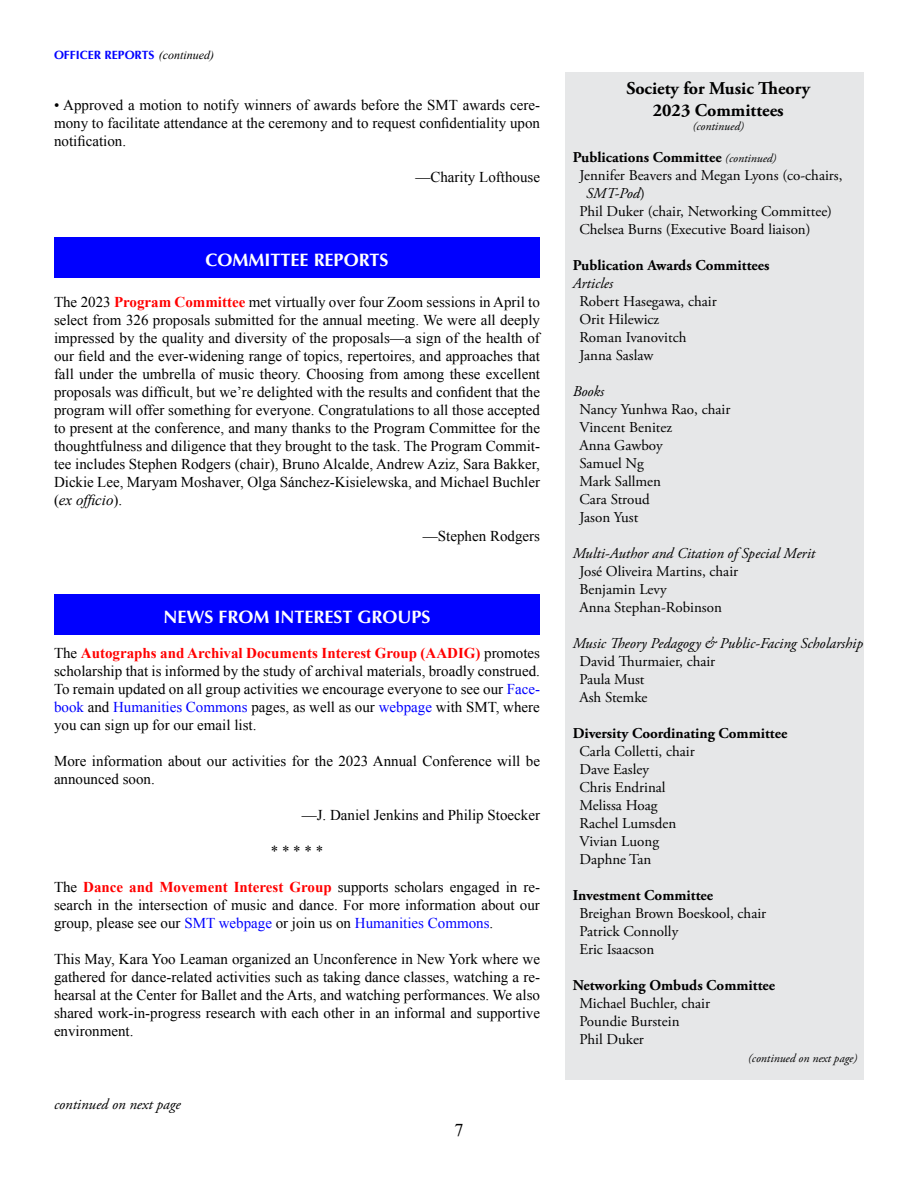
<style>
.page{position:relative;width:918px;height:1188px;background:#fff}
.page>*{position:absolute;margin:0;border:0;box-sizing:border-box;transform-origin:0 0}
.t1{font:700 18px "Optima";color:#fff}
.t2{font:700 18px/21.6px "Adobe Garamond Pro";color:#000;text-align:center}
.t3{font:18px "Times New Roman";color:#000}
.t4{font:15px/18px "Times New Roman";color:#000;text-align:justify}
.t5{font:15px/18px "Adobe Garamond Pro";color:#000}
.t6{font:700 15px "Adobe Garamond Pro";color:#000}
.t7{font:italic 15px "Adobe Garamond Pro";color:#000}
.t8{font:italic 12px "Adobe Garamond Pro";color:#000}
.t9{font:700 12px "Optima";color:#00f}
.s1{font-family:"Times New Roman";font-weight:400;font-style:italic;color:#000}
.s2{font-weight:700;color:#f00}
.s3{font-style:italic}
.s4{color:#00f}
.s5{font-weight:400;font-style:italic;font-size:12px}
.s6{font-style:normal}
</style>
<div class="page">
<div style="left:566px;top:72px;width:298px;height:1008px;background:#e6e7e8"></div>
<div style="left:54px;top:237px;width:486px;height:41px;background:#00f"></div>
<div style="left:54px;top:594px;width:486px;height:40px;background:#00f"></div>
<p class="t9" style="left:54px;top:48px;width:162px">OFFICER REPORTS <span class="s1">(continued)</span></p>
<p class="t4" style="left:54px;top:96px;width:488px">• Approved a motion to notify winners of awards before the SMT awards cere&shy;mony to facilitate attendance at the ceremony and to request confidentiality upon notification.</p>
<p class="t4" style="left:415px;top:168px;width:126px">—Charity Lofthouse</p>
<p class="t1" style="left:206px;top:249px;width:184px">COMMITTEE REPORTS</p>
<p class="t4" style="left:54px;top:293px;width:488px">The 2023 <span class="s2">Program Committee</span> met virtually over four Zoom sessions in April to select from 326 proposals submitted for the annual meeting. We were all deeply impressed by the quality and diversity of the proposals—a sign of the health of our field and the ever-widening range of topics, repertoires, and approaches that fall under the umbrella of music theory. Choosing from among these excellent proposals was difficult, but we’re delighted with the results and confident that the program will offer something for everyone. Congratulations to all those accepted to present at the conference, and many thanks to the Program Committee for the thoughtfulness and diligence that they brought to the task. The Program Commit&shy;tee includes Stephen Rodgers (chair), Bruno Alcalde, Andrew Aziz, Sara Bakker, Dickie Lee, Maryam Moshaver, Olga Sánchez-Kisielewska, and Michael Buchler (<span class="s3">ex officio</span>).</p>
<p class="t4" style="left:423px;top:527px;width:119px">—Stephen Rodgers</p>
<p class="t1" style="left:163px;top:606px;width:269px">NEWS FROM INTEREST GROUPS</p>
<p class="t4" style="left:54px;top:644px;width:488px">The <span class="s2">Autographs and Archival Documents Interest Group (AADIG)</span> promotes scholarship that is informed by the study of archival materials, broadly construed.<br>To remain updated on all group activities we encourage everyone to see our <span class="s4">Face&shy;book</span> and <span class="s4">Humanities Commons</span> pages, as well as our <span class="s4">webpage</span> with SMT, where you can sign up for our email list.</p>
<p class="t4" style="left:54px;top:752px;width:487px">More information about our activities for the 2023 Annual Conference will be announced soon.</p>
<p class="t4" style="left:302px;top:806px;width:240px">—J. Daniel Jenkins and Philip Stoecker</p>
<p class="t4" style="left:271px;top:842px;width:54px">* * * * *</p>
<p class="t4" style="left:54px;top:878px;width:488px">The <span class="s2">Dance and Movement Interest Group</span> supports scholars engaged in re&shy;search in the intersection of music and dance. For more information about our group, please see our <span class="s4">SMT webpage</span> or join us on <span class="s4">Humanities Commons</span>.</p>
<p class="t4" style="left:54px;top:950px;width:488px">This May, Kara Yoo Leaman organized an Unconference in New York where we gathered for dance-related activities such as taking dance classes, watching a re&shy;hearsal at the Center for Ballet and the Arts, and watching performances. We also shared work-in-progress research with each other in an informal and supportive environment.</p>
<p class="t7" style="left:54px;top:1095px;width:128px">continued on next page</p>
<p class="t3" style="left:454px;top:1118px;width:10px">7</p>
<p class="t2" style="left:626px;top:78px;width:185px">Society for Music Theory<br>2023 Committees</p>
<p class="t8" style="left:693px;top:119px;width:53px">(continued)</p>
<p class="t6" style="left:573px;top:149px;width:205px">Publications Committee <span class="s5">(continued)</span></p>
<p class="t5" style="left:579px;top:167px;width:265px">Jennifer Beavers and Megan Lyons (co-chairs,</p>
<p class="t7" style="left:586px;top:185px;width:60px">SMT-Pod<span class="s6">)</span></p>
<p class="t5" style="left:579px;top:203px;width:254px">Phil Duker (chair, Networking Committee)</p>
<p class="t5" style="left:579px;top:221px;width:233px">Chelsea Burns (Executive Board liaison)</p>
<p class="t6" style="left:573px;top:257px;width:198px">Publication Awards Committees</p>
<p class="t7" style="left:573px;top:275px;width:42px">Articles</p>
<p class="t5" style="left:579px;top:293px;width:139px">Robert Hasegawa, chair<br>Orit Hilewicz<br>Roman Ivanovitch<br>Janna Saslaw</p>
<p class="t7" style="left:573px;top:383px;width:33px">Books</p>
<p class="t5" style="left:579px;top:401px;width:152px">Nancy Yunhwa Rao, chair<br>Vincent Benitez<br>Anna Gawboy<br>Samuel Ng<br>Mark Sallmen<br>Cara Stroud<br>Jason Yust</p>
<p class="t7" style="left:573px;top:545px;width:244px">Multi-Author and Citation of Special Merit</p>
<p class="t5" style="left:579px;top:563px;width:160px">José Oliveira Martins, chair<br>Benjamin Levy<br>Anna Stephan-Robinson</p>
<p class="t7" style="left:573px;top:635px;width:292px">Music Theory Pedagogy &amp; Public-Facing Scholarship</p>
<p class="t5" style="left:579px;top:653px;width:137px">David Thurmaier, chair<br>Paula Must<br>Ash Stemke</p>
<p class="t6" style="left:573px;top:725px;width:216px">Diversity Coordinating Committee</p>
<p class="t5" style="left:579px;top:743px;width:117px">Carla Colletti, chair<br>Dave Easley<br>Chris Endrinal<br>Melissa Hoag<br>Rachel Lumsden<br>Vivian Luong<br>Daphne Tan</p>
<p class="t6" style="left:573px;top:887px;width:142px">Investment Committee</p>
<p class="t5" style="left:579px;top:905px;width:188px">Breighan Brown Boeskool, chair<br>Patrick Connolly<br>Eric Isaacson</p>
<p class="t6" style="left:573px;top:977px;width:204px">Networking Ombuds Committee</p>
<p class="t5" style="left:579px;top:995px;width:132px">Michael Buchler, chair<br>Poundie Burstein<br>Phil Duker</p>
<p class="t8" style="left:748px;top:1051px;width:111px">(continued on next page)</p>
</div>
